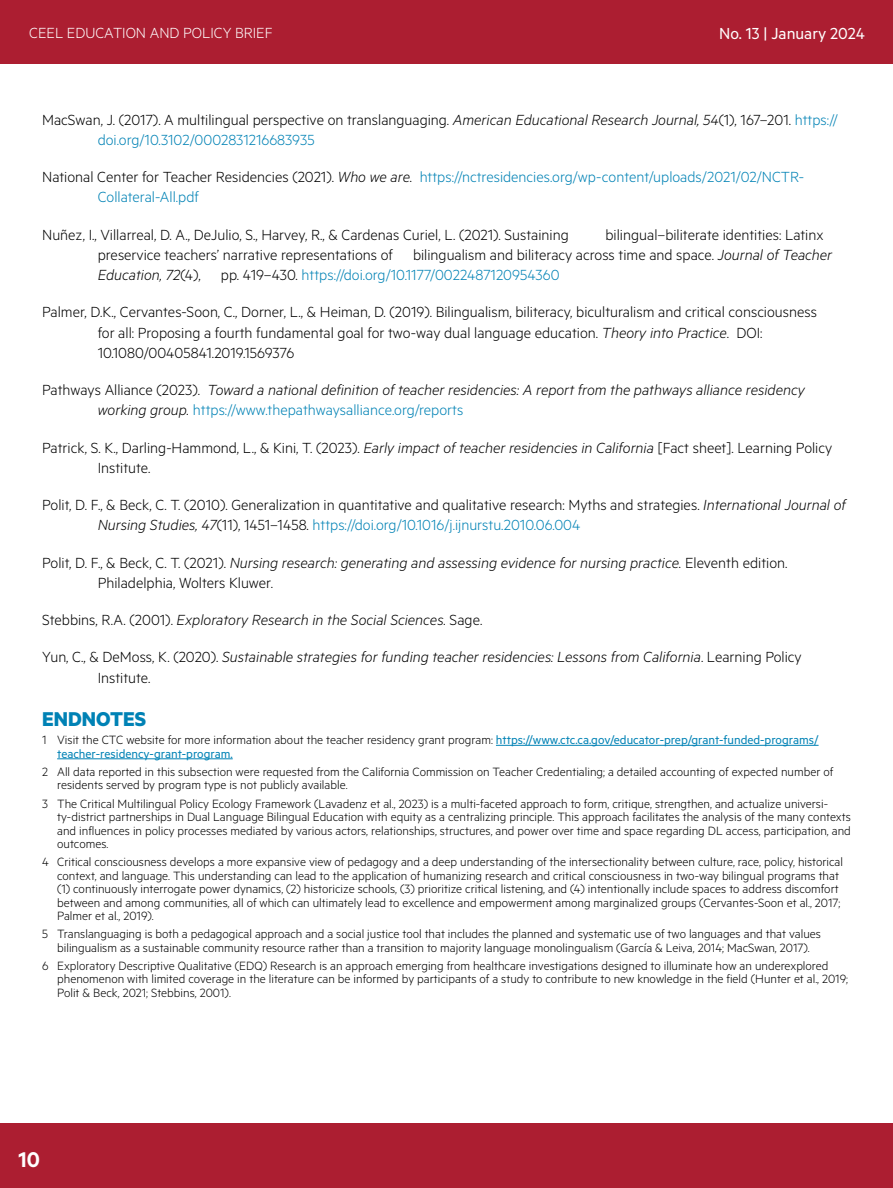
<style>
.page{position:relative;width:893px;height:1188px;background:#fff}
.page>*{position:absolute;margin:0;border:0;box-sizing:border-box;transform-origin:0 0}
.t1{font:600 24px "Metric";color:#fff}
.t2{font:700 22.5px "Metric";color:#0082b5}
.t3{font:18px "Metric";color:#fff}
.t4{font:300 16.5px/20.2px "Metric";color:#000}
.t5{font:italic 300 16.5px/20.2px "Metric";color:#000}
.t6{font:300 16.5px/20.2px "Metric";color:#0082b5}
.t7{font:300 16.5px "Metric";color:#fff}
.t8{font:300 13.5px/13.5px "Metric";color:#000}
.t9{font:13.5px/13.5px "Metric";color:#0082b5}
.s1{font-style:italic}
.s2{color:#0082b5}
.s3{color:#000}
.s4{font-style:italic;color:#000}
.s5{font-style:normal}
.s6{font-style:normal;color:#0082b5}
.s7{font-weight:300;color:#000}
</style>
<div class="page">
<div style="left:0;top:1124px;width:892px;height:64px;background:#ac1e31"></div>
<div style="left:0;top:0;width:892px;height:63px;background:#ac1e31"></div>
<hr style="left:495px;top:745px;width:323px;height:1px;background:#0082b5">
<hr style="left:57px;top:759px;width:175px;height:1px;background:#0082b5">
<p class="t7" style="left:29px;top:23px;width:245px">CEEL EDUCATION AND POLICY BRIEF</p>
<h3 class="t3" style="left:718px;top:23px;width:147px">No. 13 | January 2024</h3>
<p class="t4" style="left:98px;top:109px;width:741px;text-indent:-56px">MacSwan, J. (2017). A multilingual perspective on translanguaging. <span class="s1">American Educational Research Journal, 54</span>(1), 167–201. <span class="s2">https:// doi.org/10.3102/0002831216683935</span></p>
<p class="t6" style="left:98px;top:166px;width:707px;text-indent:-56px"><span class="s3">National Center for Teacher Residencies (2021).</span> <span class="s4">Who we are.</span> https://nctresidencies.org/wp-content/uploads/2021/02/NCTR-<br>Collateral-All.pdf</p>
<p class="t4" style="left:42px;top:224px;width:528px">Nuñez, I., Villarreal, D. A., DeJulio, S., Harvey, R., &amp; Cardenas Curiel, L. (2021). Sustaining</p>
<p class="t4" style="left:98px;top:224px;width:735px;text-indent:507px">bilingual–biliterate identities: Latinx preservice teachers’ narrative representations of bilingualism and biliteracy across time and space. <span class="s1">Journal of Teacher<br>Education, 72</span>(4), pp. 419–430. <span class="s2">https://doi.org/10.1177/0022487120954360</span></p>
<p class="t4" style="left:98px;top:301px;width:720px;text-indent:-56px">Palmer, D.K., Cervantes-Soon, C., Dorner, L., &amp; Heiman, D. (2019). Bilingualism, biliteracy, biculturalism and critical consciousness for all: Proposing a fourth fundamental goal for two-way dual language education. <span class="s1">Theory into Practice</span>. DOI:<br>10.1080/00405841.2019.1569376</p>
<p class="t5" style="left:98px;top:379px;width:708px;text-indent:-56px"><span class="s5">Pathways Alliance (2023).</span> Toward a national definition of teacher residencies: A report from the pathways alliance residency working group. <span class="s6">https://www.thepathwaysalliance.org/reports</span></p>
<p class="t4" style="left:98px;top:437px;width:735px;text-indent:-56px">Patrick, S. K., Darling-Hammond, L., &amp; Kini, T. (2023). <span class="s1">Early impact of teacher residencies in California</span> [Fact sheet]. Learning Policy<br>Institute.</p>
<p class="t4" style="left:98px;top:494px;width:749px;text-indent:-56px">Polit, D. F., &amp; Beck, C. T. (2010). Generalization in quantitative and qualitative research: Myths and strategies. <span class="s1">International Journal of<br>Nursing Studies, 47</span>(11), 1451–1458. <span class="s2">https://doi.org/10.1016/j.ijnurstu.2010.06.004</span></p>
<p class="t4" style="left:98px;top:552px;width:691px;text-indent:-56px">Polit, D. F., &amp; Beck, C. T. (2021). <span class="s1">Nursing research: generating and assessing evidence for nursing practice.</span> Eleventh edition.<br>Philadelphia, Wolters Kluwer.</p>
<p class="t5" style="left:42px;top:609px;width:441px"><span class="s5">Stebbins, R.A. (2001).</span> Exploratory Research in the Social Sciences. <span class="s5">Sage.</span></p>
<p class="t5" style="left:98px;top:646px;width:705px;line-height:21px;text-indent:-56px"><span class="s5">Yun, C., &amp; DeMoss, K. (2020).</span> Sustainable strategies for funding teacher residencies: Lessons from California<span class="s5">. Learning Policy<br>Institute.</span></p>
<h2 class="t2" style="left:42px;top:706px;width:105px">ENDNOTES</h2>
<p class="t9" style="left:57px;top:733px;width:762px;text-indent:-15px"><span class="s7">1 Visit the CTC website for more information about the teacher residency grant program:</span> https://www.ctc.ca.gov/educator-prep/grant-funded-programs/ teacher-residency-grant-program.</p>
<p class="t8" style="left:57px;top:764px;width:777px;text-indent:-15px">2 All data reported in this subsection were requested from the California Commission on Teacher Credentialing; a detailed accounting of expected number of residents served by program type is not publicly available.</p>
<p class="t8" style="left:57px;top:796px;width:794px;text-indent:-15px">3 The Critical Multilingual Policy Ecology Framework (Lavadenz et al., 2023) is a multi-faceted approach to form, critique, strengthen, and actualize universi&shy;ty-district partnerships in Dual Language Bilingual Education with equity as a centralizing principle. This approach facilitates the analysis of the many contexts and influences in policy processes mediated by various actors, relationships, structures, and power over time and space regarding DL access, participation, and outcomes.</p>
<p class="t8" style="left:57px;top:855px;width:787px;text-indent:-15px">4 Critical consciousness develops a more expansive view of pedagogy and a deep understanding of the intersectionality between culture, race, policy, historical context, and language. This understanding can lead to the application of humanizing research and critical consciousness in two-way bilingual programs that (1) continuously interrogate power dynamics, (2) historicize schools, (3) prioritize critical listening, and (4) intentionally include spaces to address discomfort between and among communities, all of which can ultimately lead to excellence and empowerment among marginalized groups (Cervantes-Soon et al., 2017; Palmer et al., 2019).</p>
<p class="t8" style="left:42px;top:927px;width:780px;text-align:center">5 Translanguaging is both a pedagogical approach and a social justice tool that includes the planned and systematic use of two languages and that values bilingualism as a sustainable community resource rather than a transition to majority language monolingualism (García &amp; Leiva, 2014; MacSwan, 2017).</p>
<p class="t8" style="left:57px;top:958px;width:792px;text-indent:-15px">6 Exploratory Descriptive Qualitative (EDQ) Research is an approach emerging from healthcare investigations designed to illuminate how an underexplored phenomenon with limited coverage in the literature can be informed by participants of a study to contribute to new knowledge in the field (Hunter et al., 2019;<br>Polit &amp; Beck, 2021; Stebbins, 2001).</p>
<h1 class="t1" style="left:18px;top:1145px;width:23px">10</h1>
</div>
